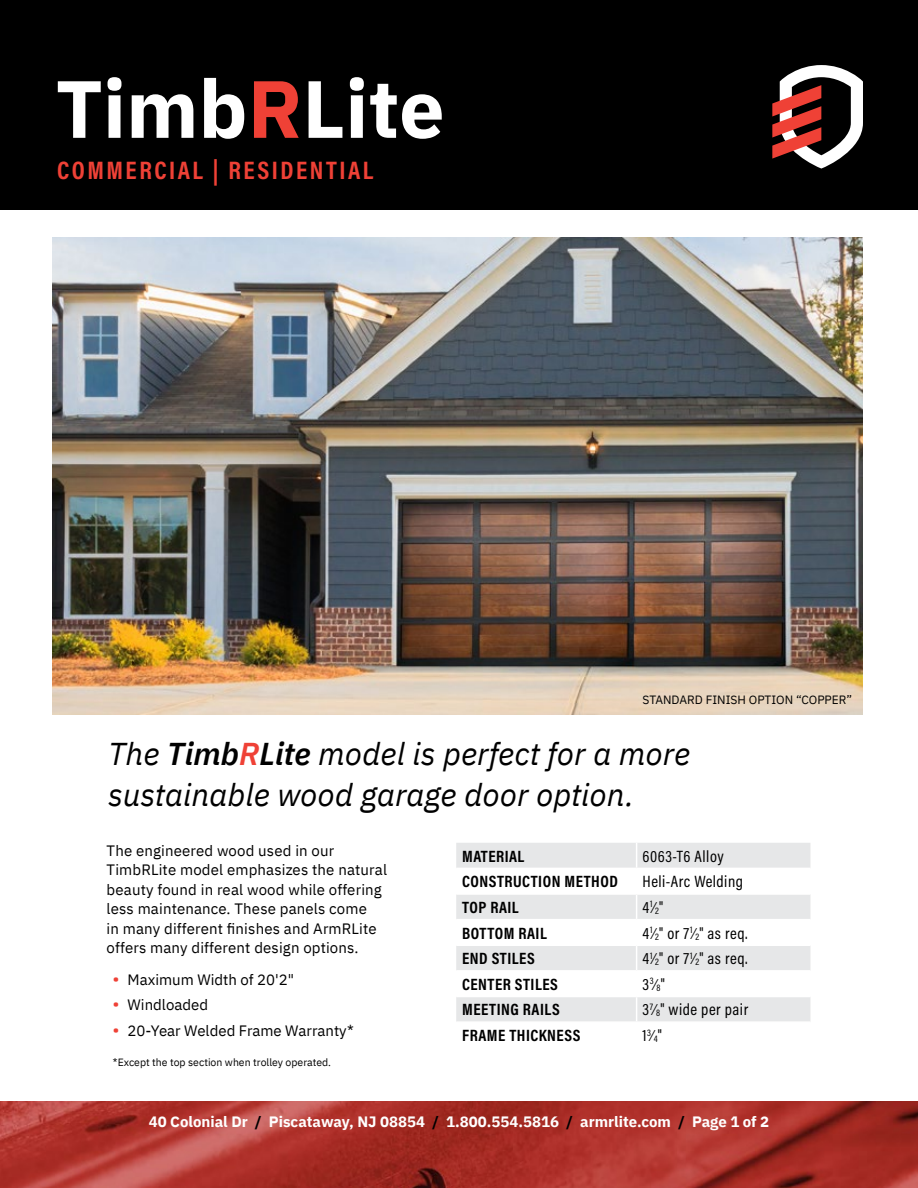
<style>
.page{position:relative;width:918px;height:1188px;background:#fff}
.page>*{position:absolute;margin:0;border:0;box-sizing:border-box;transform-origin:0 0}
.t1{font:700 81px "IBM Plex Sans";color:#fff}
.t2{font:italic 31.5px/40.5px "IBM Plex Sans";color:#000}
.t3{font:700 25.5px "Acumin Pro Cond";letter-spacing:.1em;color:#ef4136}
.t4{font:16.5px "Acumin Pro Cond";letter-spacing:.03em;color:#000}
.t5{font:700 16.5px "Acumin Pro Cond";letter-spacing:.03em;color:#000}
.t6{font:15px/19.5px "IBM Plex Sans";letter-spacing:.01em;color:#000}
.t7{font:700 15px "IBM Plex Sans";color:#fff}
.t8{font:12px "IBM Plex Sans";color:#000}
.t9{font:10.5px "IBM Plex Sans";color:#000}
.s1{color:#ef4136}
.s2{font-weight:600}
.s3{font-weight:600;color:#ef4136}
.s4{font-size:18px;color:#ef4136}
.s5{font-size:9.6px}
.s6{color:#000}
</style>
<div class="page">
<img style="left:0;top:1102px;width:918px;height:86px">
<img style="left:53px;top:238px;width:810px;height:477px">
<div style="left:456px;top:843px;width:354px;height:25px;background:#e6e7e8"></div>
<svg style="left:456px;top:895px;width:354px;height:126px;fill:#e6e7e8"></svg>
<hr style="left:456px;top:919px;width:181px;height:1px;background:#fff">
<hr style="left:637px;top:919px;width:173px;height:1px;background:#fff">
<hr style="left:456px;top:945px;width:181px;height:1px;background:#fff">
<hr style="left:637px;top:945px;width:173px;height:1px;background:#fff">
<hr style="left:456px;top:970px;width:181px;height:2px;background:#fff">
<hr style="left:637px;top:970px;width:173px;height:2px;background:#fff">
<hr style="left:456px;top:996px;width:181px;height:1px;background:#fff">
<hr style="left:637px;top:996px;width:173px;height:1px;background:#fff">
<svg style="left:636px;top:843px;width:1px;height:178px"></svg>
<div style="left:0;top:0;width:918px;height:210px;background:#000"></div>
<svg style="left:772px;top:65px;width:91px;height:104px"></svg>
<h1 class="t1" style="left:56px;top:45px;width:391px">Timb<span class="s1">R</span>Lite</h1>
<h3 class="t3" style="left:57px;top:153px;width:318px">COMMERCIAL | RESIDENTIAL</h3>
<p class="t8" style="left:643px;top:691px;width:211px">STANDARD FINISH OPTION “COPPER”</p>
<h2 class="t2" style="left:108px;top:731px;width:584px">The <span class="s2">Timb</span><span class="s3">R</span><span class="s2">Lite</span> model is perfect for a more sustainable wood garage door option.</h2>
<p class="t6" style="left:107px;top:840px;width:282px">The engineered wood used in our TimbRLite model emphasizes the natural beauty found in real wood while offering less maintenance. These panels come<br>in many different finishes and ArmRLite offers many different design options.</p>
<p class="t6" style="left:113px;top:969px;width:183px"><span class="s4">•</span> Maximum Width of 20'2"</p>
<p class="t6" style="left:113px;top:994px;width:97px"><span class="s4">•</span> Windloaded</p>
<p class="t6" style="left:113px;top:1020px;width:243px"><span class="s4">•</span> 20-Year Welded Frame Warranty*</p>
<p class="t9" style="left:113px;top:1054px;width:220px">*Except the top section when trolley operated.</p>
<p class="t5" style="left:462px;top:845px;width:64px">MATERIAL</p>
<p class="t4" style="left:643px;top:845px;width:83px">6063-T6 Alloy</p>
<p class="t5" style="left:462px;top:871px;width:157px">CONSTRUCTION METHOD</p>
<p class="t4" style="left:643px;top:871px;width:102px">Heli-Arc Welding</p>
<p class="t5" style="left:462px;top:896px;width:58px">TOP RAIL</p>
<p class="t4" style="left:643px;top:897px;width:22px">4<sup>1</sup>⁄<span class="s5">2</span>"</p>
<p class="t5" style="left:462px;top:922px;width:86px">BOTTOM RAIL</p>
<p class="t4" style="left:643px;top:922px;width:106px">4<sup>1</sup>⁄<span class="s5">2</span>" or 7<sup>1</sup>⁄<span class="s5">2</span>" as req.</p>
<p class="t5" style="left:462px;top:948px;width:74px">END STILES</p>
<p class="t4" style="left:643px;top:948px;width:106px">4<sup>1</sup>⁄<span class="s5">2</span>" or 7<sup>1</sup>⁄<span class="s5">2</span>" as req.</p>
<p class="t5" style="left:462px;top:973px;width:97px">CENTER STILES</p>
<p class="t4" style="left:643px;top:973px;width:24px">3<sup>3</sup>⁄<span class="s5">8</span>"</p>
<p class="t5" style="left:462px;top:999px;width:99px">MEETING RAILS</p>
<p class="t4" style="left:643px;top:999px;width:107px">3<sup>7</sup>⁄<span class="s5">8</span>" wide per pair</p>
<p class="t5" style="left:462px;top:1024px;width:120px">FRAME THICKNESS</p>
<p class="t4" style="left:643px;top:1025px;width:21px">1<sup>3</sup>⁄<span class="s5">4</span>"</p>
<p class="t7" style="left:149px;top:1110px;width:622px">40 Colonial Dr <span class="s6">/</span> Piscataway, NJ 08854 <span class="s6">/</span> 1.800.554.5816 <span class="s6">/</span> armrlite.com <span class="s6">/</span> Page 1 of 2</p>
</div>
